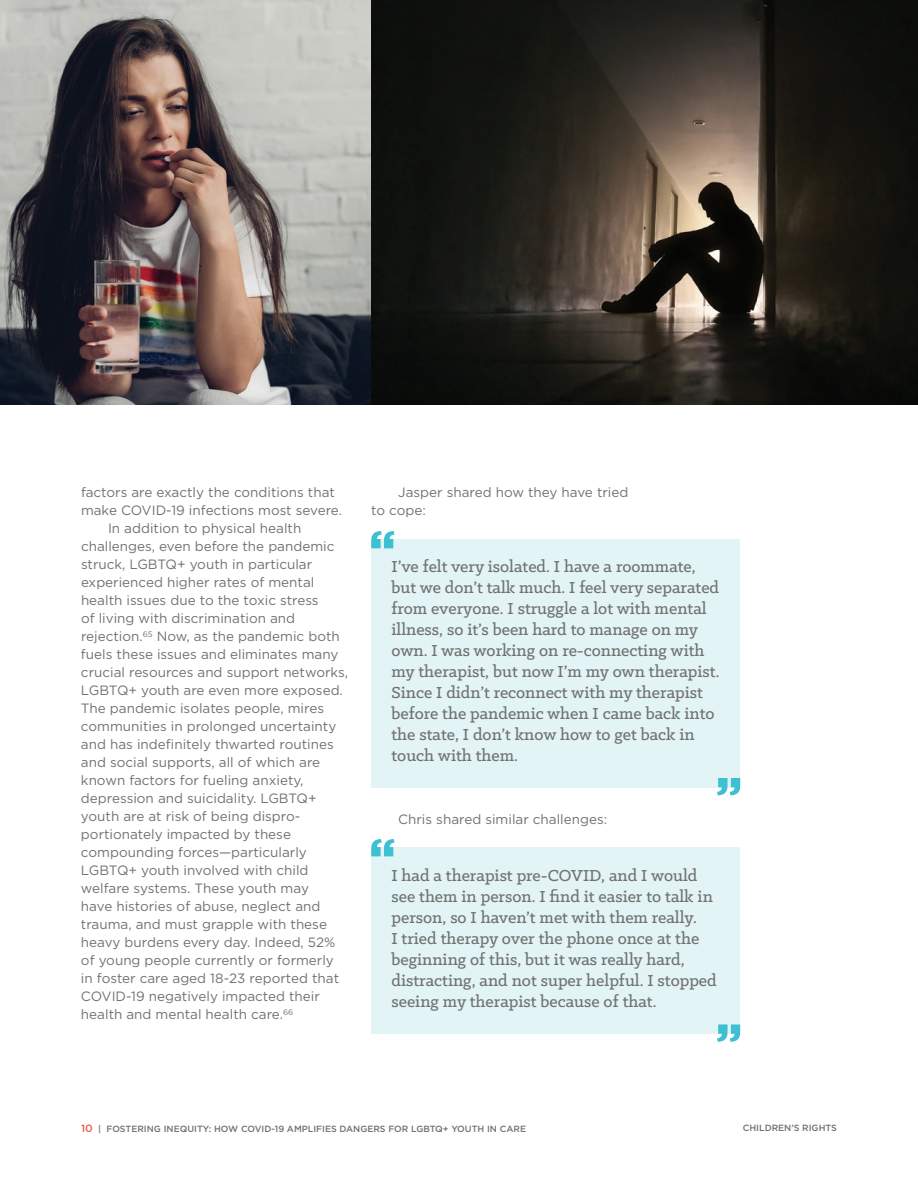
<style>
.page{position:relative;width:918px;height:1188px;background:#fff}
.page>*{position:absolute;margin:0;border:0;box-sizing:border-box;transform-origin:0 0}
.t1{font:500 18px/21px "Klinic Slab";color:#707271}
.t2{font:13.5px/18px "Gotham";color:#707271}
.t3{font:500 9px "Gotham";color:#6f7171}
.s1{font-size:10.5px;color:#eb594f}
</style>
<div class="page">
<img style="left:0;top:0;width:918px;height:405px">
<div style="left:371px;top:539px;width:369px;height:248px;background:#e3f4f6"></div>
<div style="left:371px;top:847px;width:369px;height:187px;background:#e3f4f6"></div>
<svg style="left:371px;top:531px;width:23px;height:17px"></svg>
<svg style="left:371px;top:839px;width:23px;height:17px"></svg>
<svg style="left:717px;top:778px;width:23px;height:17px"></svg>
<svg style="left:717px;top:1024px;width:23px;height:18px"></svg>
<p class="t2" style="left:81px;top:483px;width:255px">factors are exactly the conditions that</p>
<p class="t2" style="left:81px;top:501px;width:263px">make COVID-19 infections most severe.</p>
<p class="t2" style="left:108px;top:519px;width:195px">In addition to physical health</p>
<p class="t2" style="left:81px;top:537px;width:255px">challenges, even before the pandemic</p>
<p class="t2" style="left:81px;top:555px;width:233px">struck, LGBTQ+ youth in particular</p>
<p class="t2" style="left:81px;top:573px;width:235px">experienced higher rates of mental</p>
<p class="t2" style="left:81px;top:591px;width:239px">health issues due to the toxic stress</p>
<p class="t2" style="left:81px;top:609px;width:216px">of living with discrimination and</p>
<p class="t2" style="left:81px;top:627px;width:260px">rejection.<sup>65</sup> Now, as the pandemic both</p>
<p class="t2" style="left:81px;top:645px;width:259px">fuels these issues and eliminates many</p>
<p class="t2" style="left:81px;top:663px;width:269px">crucial resources and support networks,</p>
<p class="t2" style="left:81px;top:681px;width:263px">LGBTQ+ youth are even more exposed.</p>
<p class="t2" style="left:81px;top:699px;width:245px">The pandemic isolates people, mires</p>
<p class="t2" style="left:81px;top:717px;width:257px">communities in prolonged uncertainty</p>
<p class="t2" style="left:81px;top:735px;width:254px">and has indefinitely thwarted routines</p>
<p class="t2" style="left:81px;top:753px;width:241px">and social supports, all of which are</p>
<p class="t2" style="left:81px;top:771px;width:224px">known factors for fueling anxiety,</p>
<p class="t2" style="left:81px;top:789px;width:237px">depression and suicidality. LGBTQ+</p>
<p class="t2" style="left:81px;top:807px;width:221px">youth are at risk of being dispro-</p>
<p class="t2" style="left:81px;top:825px;width:212px">portionately impacted by these</p>
<p class="t2" style="left:81px;top:843px;width:227px">compounding forces—particularly</p>
<p class="t2" style="left:81px;top:861px;width:229px">LGBTQ+ youth involved with child</p>
<p class="t2" style="left:81px;top:879px;width:230px">welfare systems. These youth may</p>
<p class="t2" style="left:81px;top:897px;width:241px">have histories of abuse, neglect and</p>
<p class="t2" style="left:81px;top:915px;width:248px">trauma, and must grapple with these</p>
<p class="t2" style="left:81px;top:933px;width:256px">heavy burdens every day. Indeed, 52%</p>
<p class="t2" style="left:81px;top:951px;width:254px">of young people currently or formerly</p>
<p class="t2" style="left:81px;top:969px;width:260px">in foster care aged 18-23 reported that</p>
<p class="t2" style="left:81px;top:987px;width:240px">COVID-19 negatively impacted their</p>
<p class="t2" style="left:81px;top:1005px;width:214px">health and mental health care.<sup>66</sup></p>
<p class="t2" style="left:371px;top:483px;width:259px;text-indent:27px">Jasper shared how they have tried to cope:</p>
<p class="t1" style="left:392px;top:555px;width:330px">I’ve felt very isolated. I have a roommate, but we don’t talk much. I feel very separated from everyone. I struggle a lot with mental illness, so it’s been hard to manage on my own. I was working on re-connecting with my therapist, but now I’m my own therapist.<br>Since I didn’t reconnect with my therapist before the pandemic when I came back into the state, I don’t know how to get back in touch with them.</p>
<p class="t2" style="left:398px;top:810px;width:211px">Chris shared similar challenges:</p>
<p class="t1" style="left:392px;top:864px;width:327px">I had a therapist pre-COVID, and I would see them in person. I find it easier to talk in person, so I haven’t met with them really.<br>I tried therapy over the phone once at the beginning of this, but it was really hard, distracting, and not super helpful. I stopped seeing my therapist because of that.</p>
<p class="t3" style="left:81px;top:1123px;width:447px"><span class="s1">10</span> | FOSTERING INEQUITY: HOW COVID-19 AMPLIFIES DANGERS FOR LGBTQ+ YOUTH IN CARE</p>
<p class="t3" style="left:743px;top:1123px;width:96px">CHILDREN’S RIGHTS</p>
</div>
